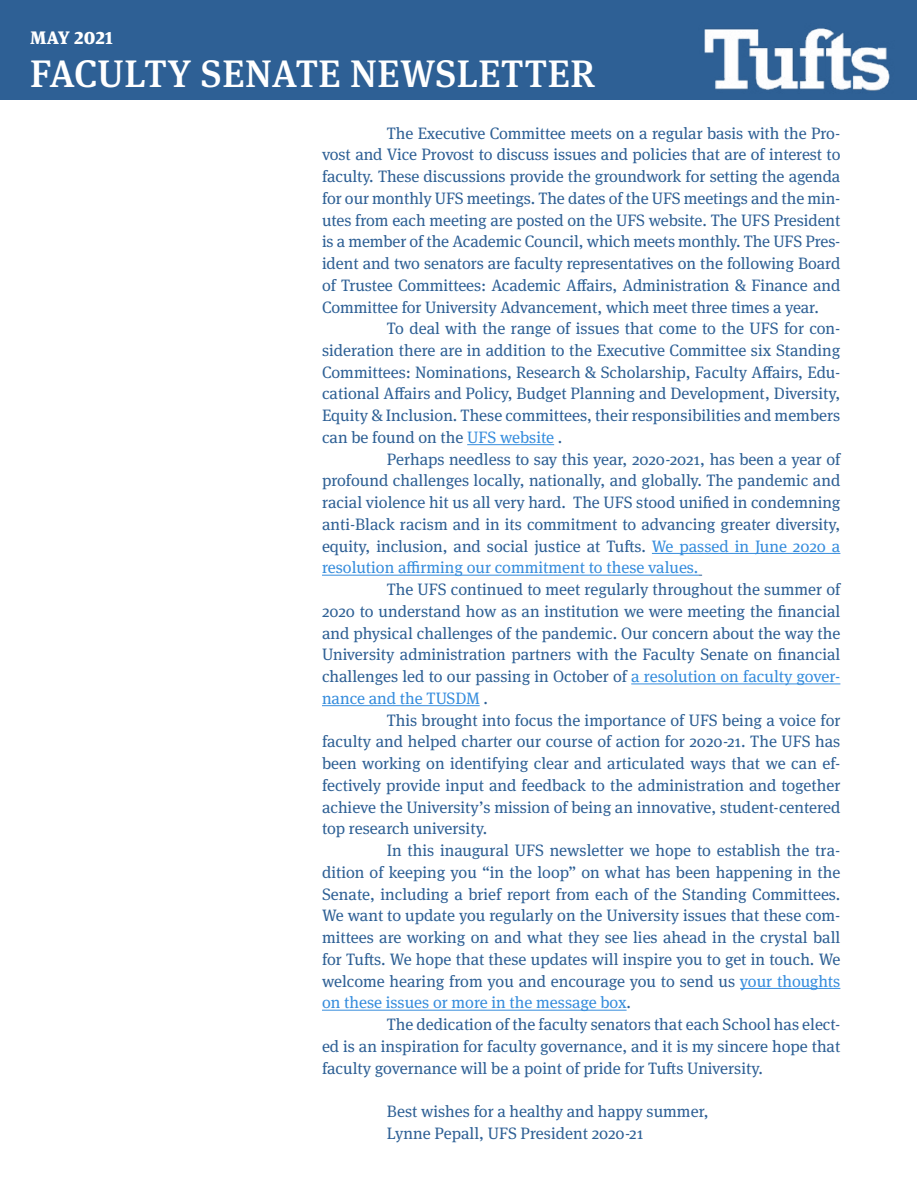
<style>
.page{position:relative;width:918px;height:1188px;background:#fff}
.page>*{position:absolute;margin:0;border:0;box-sizing:border-box;transform-origin:0 0}
.t1{font:500 38.25px "Meta Serif Pro";letter-spacing:.015em;color:#fff}
.t2{font:900 18px "Meta Serif Pro";letter-spacing:.005em;color:#fff}
.t3{font:16.5px/21.8px "Meta Serif Pro";color:#2e6095;text-align:justify}
.s1{color:#368ddd}
</style>
<div class="page">
<div style="left:1px;top:0;width:916px;height:99px;background:#2e6095"></div>
<img style="left:699px;top:28px;width:204px;height:72px">
<hr style="left:467px;top:444px;width:87px;height:1px;background:#368ddd">
<hr style="left:652px;top:553px;width:188px;height:1px;background:#368ddd">
<hr style="left:322px;top:575px;width:376px;height:1px;background:#368ddd">
<hr style="left:631px;top:684px;width:209px;height:1px;background:#368ddd">
<hr style="left:322px;top:705px;width:158px;height:1px;background:#368ddd">
<hr style="left:740px;top:988px;width:100px;height:1px;background:#368ddd">
<hr style="left:322px;top:1010px;width:305px;height:1px;background:#368ddd">
<p class="t2" style="left:30px;top:22px;width:84px">MAY 2021</p>
<h1 class="t1" style="left:30px;top:44px;width:566px">FACULTY SENATE NEWSLETTER</h1>
<p class="t3" style="left:322px;top:121px;width:520px;text-indent:65px">The Executive Committee meets on a regular basis with the Pro&shy;vost and Vice Provost to discuss issues and policies that are of interest to faculty. These discussions provide the groundwork for setting the agenda for our monthly UFS meetings. The dates of the UFS meetings and the min&shy;utes from each meeting are posted on the UFS website. The UFS President is a member of the Academic Council, which meets monthly. The UFS Pres&shy;ident and two senators are faculty representatives on the following Board of Trustee Committees: Academic Affairs, Administration &amp; Finance and Committee for University Advancement, which meet three times a year.</p>
<p class="t3" style="left:322px;top:317px;width:520px;text-indent:65px">To deal with the range of issues that come to the UFS for con&shy;sideration there are in addition to the Executive Committee six Standing Committees: Nominations, Research &amp; Scholarship, Faculty Affairs, Edu&shy;cational Affairs and Policy, Budget Planning and Development, Diversity, Equity &amp; Inclusion. These committees, their responsibilities and members can be found on the <span class="s1">UFS website</span> .</p>
<p class="t3" style="left:322px;top:447px;width:520px;text-indent:65px">Perhaps needless to say this year, 2020-2021, has been a year of profound challenges locally, nationally, and globally. The pandemic and racial violence hit us all very hard. The UFS stood unified in condemning anti-Black racism and in its commitment to advancing greater diversity, equity, inclusion, and social justice at Tufts. <span class="s1">We passed in June 2020 a resolution affirming our commitment to these values.</span></p>
<p class="t3" style="left:322px;top:578px;width:520px;text-indent:65px">The UFS continued to meet regularly throughout the summer of 2020 to understand how as an institution we were meeting the financial and physical challenges of the pandemic. Our concern about the way the University administration partners with the Faculty Senate on financial challenges led to our passing in October of <span class="s1">a resolution on faculty gover&shy;nance and the TUSDM</span> .</p>
<p class="t3" style="left:322px;top:708px;width:520px;text-indent:65px">This brought into focus the importance of UFS being a voice for faculty and helped charter our course of action for 2020-21. The UFS has been working on identifying clear and articulated ways that we can ef&shy;fectively provide input and feedback to the administration and together achieve the University’s mission of being an innovative, student-centered top research university.</p>
<p class="t3" style="left:322px;top:839px;width:520px;text-indent:65px">In this inaugural UFS newsletter we hope to establish the tra&shy;dition of keeping you “in the loop” on what has been happening in the Senate, including a brief report from each of the Standing Committees.<br>We want to update you regularly on the University issues that these com&shy;mittees are working on and what they see lies ahead in the crystal ball for Tufts. We hope that these updates will inspire you to get in touch. We welcome hearing from you and encourage you to send us <span class="s1">your thoughts on these issues or more in the message box</span>.</p>
<p class="t3" style="left:322px;top:1013px;width:520px;text-indent:65px">The dedication of the faculty senators that each School has elect&shy;ed is an inspiration for faculty governance, and it is my sincere hope that faculty governance will be a point of pride for Tufts University.</p>
<p class="t3" style="left:387px;top:1100px;width:323px">Best wishes for a healthy and happy summer,<br>Lynne Pepall, UFS President 2020-21</p>
</div>
